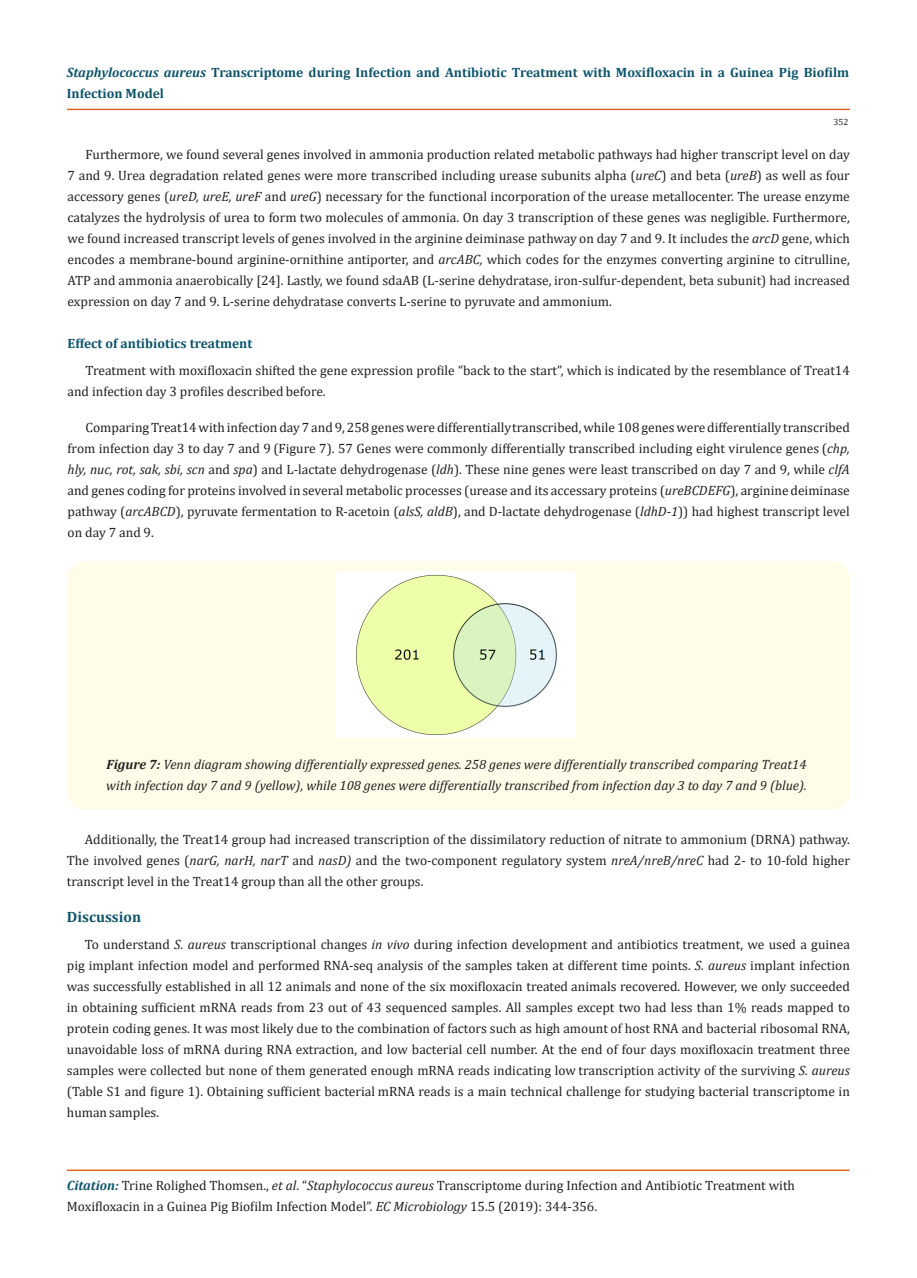
<style>
.page{position:relative;width:917px;height:1278px;background:#fff}
.page>*{position:absolute;margin:0;border:0;box-sizing:border-box;transform-origin:0 0}
.heading_3{font:700 15px "Cambria";color:#0e546a}
.t1{font:13.5px/21px "Cambria";color:#231f20;text-align:justify}
.t2{font:italic 13.5px/21px "Cambria";color:#231f20}
.heading_3-2{font:700 13.5px/21px "Cambria";color:#0e546a}
.t3{font:9px "Cambria";color:#231f20}
.s1{font-style:italic}
.s2{font-weight:700}
.s3{font-weight:700;font-style:italic;color:#0e546a}
</style>
<div class="page">
<div style="left:67px;top:109px;width:782px;height:1px;border:1px solid #e05d1a"></div>
<div style="left:67px;top:1170px;width:782px;height:1px;border:1px solid #e05d1a"></div>
<div style="left:68px;top:561px;width:781px;height:249px;background:#fffde9;border-radius:18px"></div>
<img style="left:336px;top:572px;width:239px;height:166px">
<p class="heading_3-2" style="left:67px;top:62px;width:783px"><span class="s1">Staphylococcus aureus</span> Transcriptome during Infection and Antibiotic Treatment with Moxifloxacin in a Guinea Pig Biofilm<br>Infection Model</p>
<p class="t3" style="left:833px;top:117px;width:16px">352</p>
<p class="t1" style="left:68px;top:144px;width:783px;text-indent:18px">Furthermore, we found several genes involved in ammonia production related metabolic pathways had higher transcript level on day 7 and 9. Urea degradation related genes were more transcribed including urease subunits alpha (<span class="s1">ureC</span>) and beta (<span class="s1">ureB</span>) as well as four accessory genes (<span class="s1">ureD, ureE, ureF</span> and <span class="s1">ureG</span>) necessary for the functional incorporation of the urease metallocenter. The urease enzyme catalyzes the hydrolysis of urea to form two molecules of ammonia. On day 3 transcription of these genes was negligible. Furthermore, we found increased transcript levels of genes involved in the arginine deiminase pathway on day 7 and 9. It includes the <span class="s1">arcD</span> gene, which encodes a membrane-bound arginine-ornithine antiporter, and <span class="s1">arcABC,</span> which codes for the enzymes converting arginine to citrulline, ATP and ammonia anaerobically [24]. Lastly, we found sdaAB (L-serine dehydratase, iron-sulfur-dependent, beta subunit) had increased expression on day 7 and 9. L-serine dehydratase converts L-serine to pyruvate and ammonium.</p>
<p class="heading_3-2" style="left:68px;top:332px;width:186px">Effect of antibiotics treatment</p>
<p class="t1" style="left:68px;top:360px;width:783px;text-indent:18px">Treatment with moxifloxacin shifted the gene expression profile “back to the start”, which is indicated by the resemblance of Treat14 and infection day 3 profiles described before.</p>
<p class="t1" style="left:68px;top:417px;width:783px;text-indent:18px">Comparing Treat14 with infection day 7 and 9, 258 genes were differentially transcribed, while 108 genes were differentially transcribed from infection day 3 to day 7 and 9 (Figure 7). 57 Genes were commonly differentially transcribed including eight virulence genes (<span class="s1">chp, hly, nuc, rot, sak, sbi, scn</span> and <span class="s1">spa</span>) and L-lactate dehydrogenase (<span class="s1">ldh</span>). These nine genes were least transcribed on day 7 and 9, while <span class="s1">clfA </span>and genes coding for proteins involved in several metabolic processes (urease and its accessary proteins (<span class="s1">ureBCDEFG</span>), arginine deiminase pathway (<span class="s1">arcABCD</span>), pyruvate fermentation to R-acetoin (<span class="s1">alsS, aldB</span>), and D-lactate dehydrogenase (<span class="s1">ldhD-1</span>)) had highest transcript level on day 7 and 9.</p>
<p class="t2" style="left:106px;top:753px;width:702px"><span class="s2">Figure 7:</span> Venn diagram showing differentially expressed genes. 258 genes were differentially transcribed comparing Treat14 with infection day 7 and 9 (yellow), while 108 genes were differentially transcribed from infection day 3 to day 7 and 9 (blue).</p>
<p class="t1" style="left:67px;top:829px;width:784px;text-indent:18px">Additionally, the Treat14 group had increased transcription of the dissimilatory reduction of nitrate to ammonium (DRNA) pathway.<br>The involved genes (<span class="s1">narG, narH, narT</span> and <span class="s1">nasD)</span> and the two-component regulatory system <span class="s1">nreA/nreB/nreC</span> had 2- to 10-fold higher transcript level in the Treat14 group than all the other groups.</p>
<p class="heading_3" style="left:67px;top:906px;width:76px">Discussion</p>
<p class="t1" style="left:67px;top:934px;width:784px;text-indent:18px">To understand <span class="s1">S. aureus</span> transcriptional changes <span class="s1">in vivo</span> during infection development and antibiotics treatment, we used a guinea pig implant infection model and performed RNA-seq analysis of the samples taken at different time points. <span class="s1">S. aureus</span> implant infection was successfully established in all 12 animals and none of the six moxifloxacin treated animals recovered. However, we only succeeded in obtaining sufficient mRNA reads from 23 out of 43 sequenced samples. All samples except two had less than 1% reads mapped to protein coding genes. It was most likely due to the combination of factors such as high amount of host RNA and bacterial ribosomal RNA, unavoidable loss of mRNA during RNA extraction, and low bacterial cell number. At the end of four days moxifloxacin treatment three samples were collected but none of them generated enough mRNA reads indicating low transcription activity of the surviving <span class="s1">S. aureus </span>(Table S1 and figure 1). Obtaining sufficient bacterial mRNA reads is a main technical challenge for studying bacterial transcriptome in human samples.</p>
<p class="t1" style="left:67px;top:1175px;width:729px"><span class="s3">Citation:</span> Trine Rolighed Thomsen., <span class="s1">et al</span>. “<span class="s1">Staphylococcus aureus</span> Transcriptome during Infection and Antibiotic Treatment with<br>Moxifloxacin in a Guinea Pig Biofilm Infection Model”. <span class="s1">EC Microbiology</span> 15.5 (2019): 344-356.</p>
</div>
